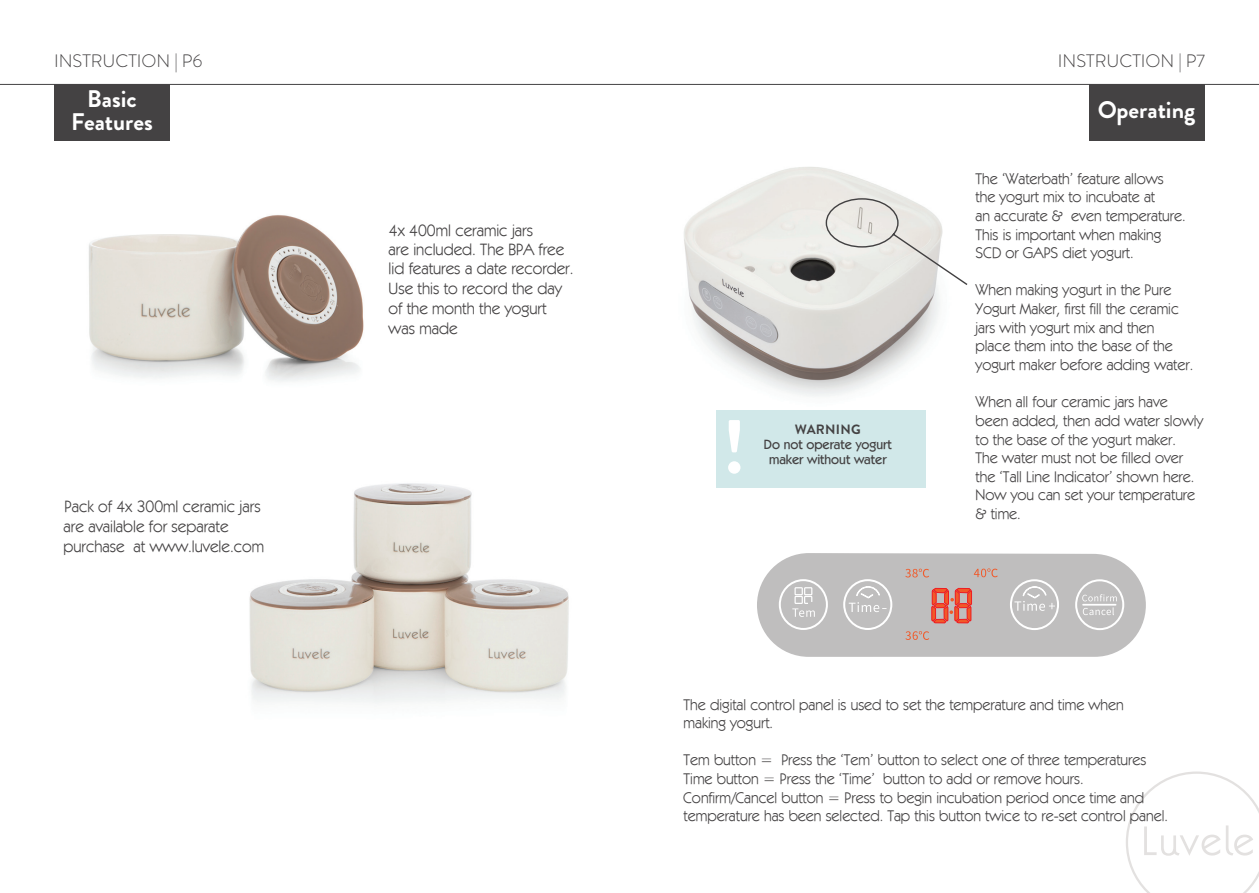
<style>
.page{position:relative;width:1259px;height:893px;background:#fff}
.page>*{position:absolute;margin:0;border:0;box-sizing:border-box;transform-origin:0 0}
.t1{font:700 75.6px "Brandon Grotesque";color:#fff}
.t2{font:700 24px "Brandon Grotesque";color:#fff}
.t3{font:300 18px "Brandon Grotesque";color:#444243}
.t4{font:16.5px/19.8px "Kabel IT Cby BT";color:#444243}
.t5{font:15.45px/18.6px "Kabel IT Cby BT";color:#444243}
.t6{font:500 13.5px/15px "Kabel IT Cby BT";color:#444243;text-align:center}
.t7{font:700 13.5px "Brandon Grotesque";letter-spacing:.02em;color:#444243}
</style>
<div class="page">
<svg style="left:1126px;top:771px;width:133px;height:122px"></svg>
<img style="left:56px;top:140px;width:308px;height:242px">
<img style="left:249px;top:483px;width:320px;height:221px">
<hr style="left:0;top:84px;width:1259px;height:1px;background:#444243">
<div style="left:54px;top:84px;width:116px;height:56px;background:#444243"></div>
<svg style="left:757px;top:553px;width:389px;height:104px"></svg>
<img style="left:684px;top:167px;width:256px;height:274px">
<svg style="left:825px;top:197px;width:143px;height:89px"></svg>
<div style="left:716px;top:410px;width:209px;height:77px;background:#d1e8e9"></div>
<div style="left:1089px;top:85px;width:115px;height:56px;background:#444243"></div>
<p class="t3" style="left:54px;top:49px;width:150px">INSTRUCTION | P6</p>
<p class="t3" style="left:1058px;top:48px;width:148px">INSTRUCTION | P7</p>
<p class="t2" style="left:87px;top:82px;width:51px">Basic</p>
<p class="t2" style="left:71px;top:105px;width:83px">Features</p>
<p class="t2" style="left:1097px;top:93px;width:99px">Operating</p>
<p class="t4" style="left:64px;top:497px;width:198px">Pack of 4x 300ml ceramic jars</p>
<p class="t4" style="left:64px;top:516px;width:202px">are available for separate purchase at www.luvele.com</p>
<p class="t4" style="left:389px;top:220px;width:146px">4x 400ml ceramic jars</p>
<p class="t4" style="left:389px;top:239px;width:186px">are included. The BPA free lid features a date recorder.<br>Use this to record the day of the month the yogurt was made</p>
<p class="t1" style="left:722px;top:394px;width:25px">!</p>
<p class="t7" style="left:795px;top:420px;width:68px">WARNING</p>
<p class="t6" style="left:764px;top:436px;width:129px">Do not operate yogurt maker without water</p>
<p class="t5" style="left:975px;top:169px;width:212px">The ‘Waterbath’ feature allows the yogurt mix to incubate at<br>an accurate &amp; even temperature.<br>This is important when making<br>SCD or GAPS diet yogurt.</p>
<p class="t5" style="left:975px;top:281px;width:219px">When making yogurt in the Pure<br>Yogurt Maker, first fill the ceramic jars with yogurt mix and then<br>place them into the base of the yogurt maker before adding water.</p>
<p class="t5" style="left:975px;top:392px;width:229px">When all four ceramic jars have been added, then add water slowly to the base of the yogurt maker.<br>The water must not be filled over the ‘Tall Line Indicator’ shown here.<br>Now you can set your temperature &amp; time.</p>
<p class="t5" style="left:683px;top:695px;width:442px">The digital control panel is used to set the temperature and time when making yogurt.</p>
<p class="t5" style="left:683px;top:750px;width:464px">Tem button = Press the ‘Tem’ button to select one of three temperatures<br>Time button = Press the ‘Time’ button to add or remove hours.</p>
<p class="t5" style="left:683px;top:806px;width:486px">temperature has been selected. Tap this button twice to re-set control panel.</p>
<p class="t5" style="left:683px;top:788px;width:462px">Confirm/Cancel button = Press to begin incubation period once time and</p>
</div>
